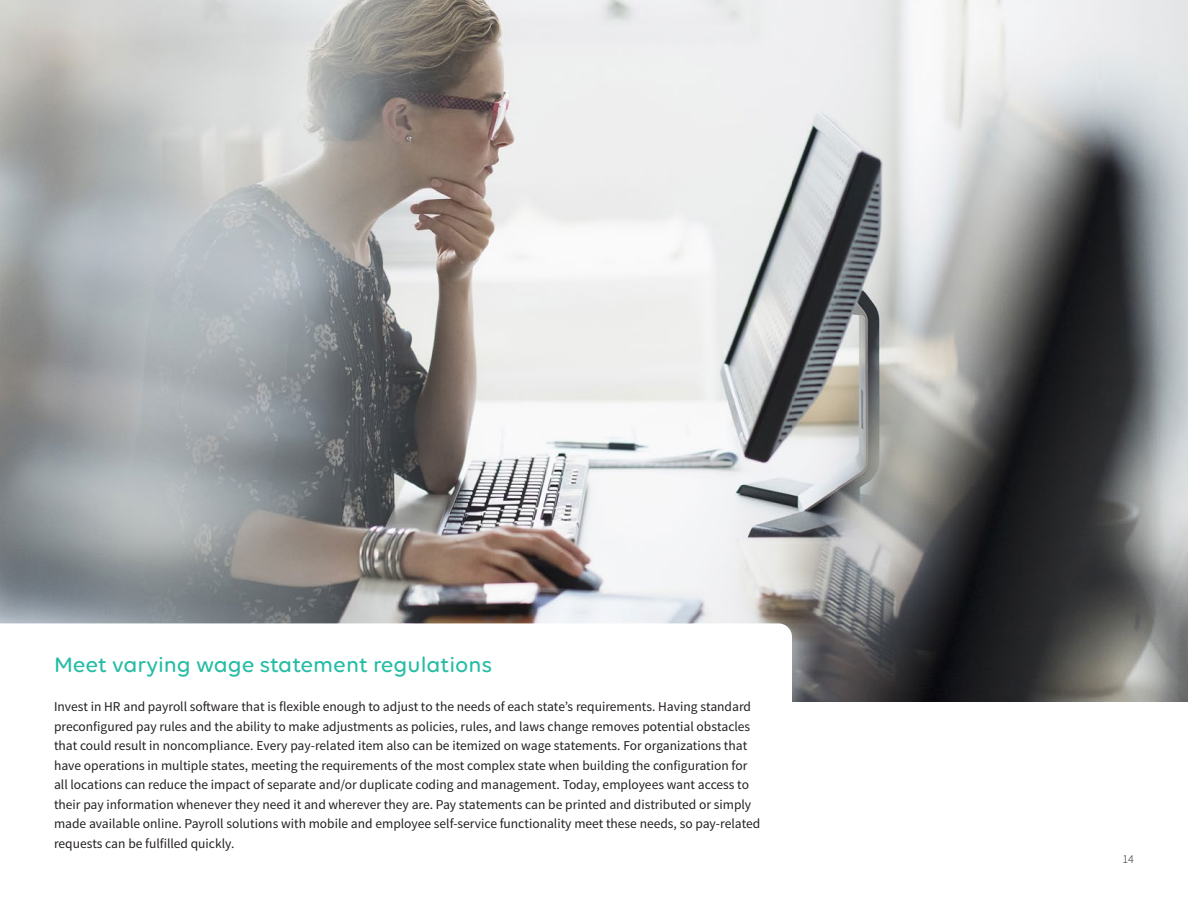
<style>
.page{position:relative;width:1188px;height:918px;background:#fff}
.page>*{position:absolute;margin:0;border:0;box-sizing:border-box;transform-origin:0 0}
.Body_text_14_18_Light_Teal{font:500 22.5px "Volte Rounded";color:#24bca4}
.Body_text_9_12_Black{font:13.5px/19.5px "Source Sans Pro";color:#231f20}
.t1{font:300 12px "Source Sans Pro";color:#231f20}
</style>
<div class="page">
<img style="left:0;top:0;width:1188px;height:702px">
<svg style="left:0;top:623px;width:792px;height:79px"></svg>
<p class="Body_text_14_18_Light_Teal" style="left:54px;top:651px;width:439px">Meet varying wage statement regulations</p>
<p class="Body_text_9_12_Black" style="left:54px;top:697px;width:708px">Invest in HR and payroll software that is flexible enough to adjust to the needs of each state’s requirements. Having standard preconfigured pay rules and the ability to make adjustments as policies, rules, and laws change removes potential obstacles that could result in noncompliance. Every pay-related item also can be itemized on wage statements. For organizations that have operations in multiple states, meeting the requirements of the most complex state when building the configuration for all locations can reduce the impact of separate and/or duplicate coding and management. Today, employees want access to their pay information whenever they need it and wherever they are. Pay statements can be printed and distributed or simply made available online. Payroll solutions with mobile and employee self-service functionality meet these needs, so pay-related requests can be fulfilled quickly.</p>
<p class="t1" style="left:1123px;top:851px;width:13px">14</p>
</div>
